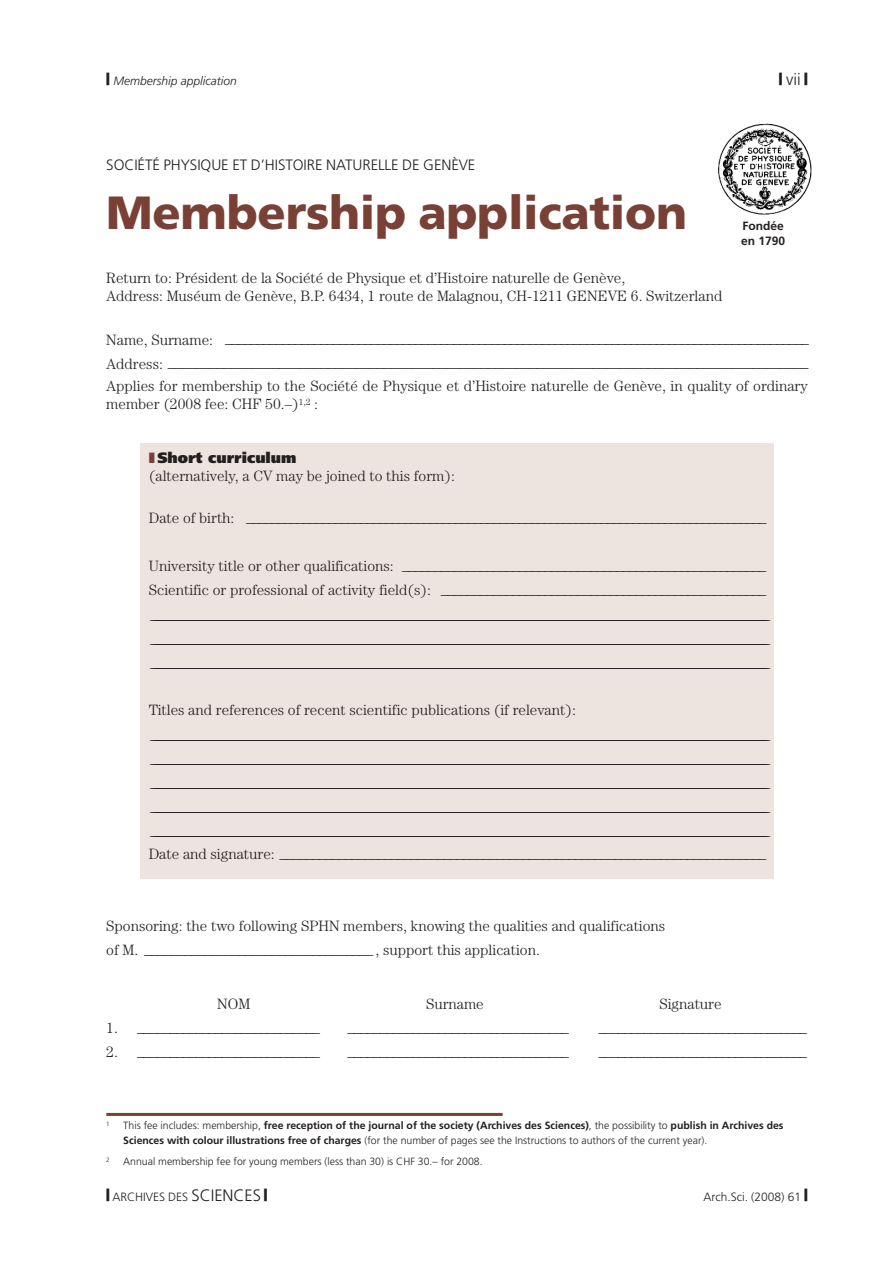
<style>
.page{position:relative;width:893px;height:1263px;background:#fff}
.page>*{position:absolute;margin:0;border:0;box-sizing:border-box;transform-origin:0 0}
.t1{font:900 46.5px "Frutiger";letter-spacing:-.005em;color:#794136}
.t2{font:300 16.5px "Frutiger";color:#231f20}
.t3{font:300 15px/24px "Century";color:#231f20}
.t4{font:300 15px "Frutiger";letter-spacing:-.005em;color:#231f20}
.t5{font:900 15px "Frutiger";color:#231f20}
.t6{font:300 12px "Frutiger";color:#231f20}
.t7{font:italic 300 12px "Frutiger";color:#231f20}
.t8{font:700 12px/15px "Frutiger";color:#231f20}
.t9{font:700 10.5px/15px "Frutiger";color:#231f20}
.t10{font:300 10.5px "Frutiger";color:#231f20}
.t11{font:300 6.3px "Frutiger";color:#231f20}
.s1{font-weight:900;font-style:normal;font-size:16.5px}
.s2{font-weight:900}
.s3{color:#794136}
.s4{font-weight:300}
.s5{font-weight:900;font-size:16.5px}
.s6{font-size:16.5px}
</style>
<div class="page">
<div style="left:140px;top:443px;width:634px;height:435px;background:#eee4df"></div>
<hr style="left:106px;top:1113px;width:397px;height:3px;background:#794136">
<img style="left:718px;top:123px;width:94px;height:92px">
<p class="t7" style="left:106px;top:76px;width:132px"><span class="s1">|</span> Membership application</p>
<p class="t2" style="left:779px;top:73px;width:31px"><span class="s2">|</span> vii<span class="s2">|</span></p>
<p class="t4" style="left:106px;top:159px;width:371px">SOCIÉTÉ PHYSIQUE ET D’HISTOIRE NATURELLE DE GENÈVE</p>
<h1 class="t1" style="left:106px;top:194px;width:582px">Membership application</h1>
<p class="t8" style="left:741px;top:219px;width:46px">Fondée en 1790</p>
<p class="t3" style="left:106px;top:270px;width:617px;line-height:18px">Return to: Président de la Société de Physique et d’Histoire naturelle de Genève,<br>Address: Muséum de Genève, B.P. 6434, 1 route de Malagnou, CH-1211 GENEVE 6. Switzerland</p>
<p class="t3" style="left:106px;top:327px;width:704px;text-align:justify">Name, Surname: ____________________________________________________________________________________________ Address: ____________________________________________________________________________________________ Applies for membership to the Société de Physique et d’Histoire naturelle de Genève, in quality of ordinary</p>
<p class="t3" style="left:106px;top:393px;width:213px">member (2008 fee: CHF 50.–)<sup>1,2</sup> :</p>
<p class="t5" style="left:149px;top:452px;width:149px"><span class="s3">❚</span>Short curriculum</p>
<p class="t3" style="left:149px;top:465px;width:308px">(alternatively, a CV may be joined to this form):</p>
<p class="t3" style="left:149px;top:506px;width:619px">Date of birth: __________________________________________________________________________________</p>
<p class="t3" style="left:149px;top:554px;width:619px">University title or other qualifications: ________________________________________________________<br>Scientific or professional of activity field(s): __________________________________________________</p>
<p class="t3" style="left:150px;top:603px;width:622px;text-align:justify">______________________________________________________________________________________________________________________________________________________________________________________________________________________________________ ______________________________________________________________________________________________________________________________________________________________________________________________________________________________________ ______________________________________________________________________________________________________________________________________________________________________________________________________________________________________</p>
<p class="t3" style="left:149px;top:699px;width:623px">Titles and references of recent scientific publications (if relevant): ______________________________________________________________________________________________________________________________________________________________________________________________________________________________________ ______________________________________________________________________________________________________________________________________________________________________________________________________________________________________ ______________________________________________________________________________________________________________________________________________________________________________________________________________________________________ ______________________________________________________________________________________________________________________________________________________________________________________________________________________________________ ______________________________________________________________________________________________________________________________________________________________________________________________________________________________________</p>
<p class="t3" style="left:149px;top:842px;width:619px">Date and signature: __________________________________________________________________________</p>
<p class="t3" style="left:106px;top:916px;width:561px;line-height:22.5px">Sponsoring: the two following SPHN members, knowing the qualities and qualifications of M. __________________________________ , support this application.</p>
<p class="t3" style="left:217px;top:993px;width:35px">NOM</p>
<p class="t3" style="left:426px;top:993px;width:59px">Surname</p>
<p class="t3" style="left:659px;top:993px;width:64px">Signature</p>
<p class="t3" style="left:106px;top:1016px;width:215px">1. ____________________________</p>
<p class="t3" style="left:347px;top:1016px;width:223px">__________________________________</p>
<p class="t3" style="left:598px;top:1016px;width:210px">________________________________</p>
<p class="t3" style="left:106px;top:1040px;width:215px">2. ____________________________</p>
<p class="t3" style="left:347px;top:1040px;width:223px">__________________________________</p>
<p class="t3" style="left:598px;top:1040px;width:210px">________________________________</p>
<p class="t11" style="left:106px;top:1121px;width:5px">1</p>
<p class="t9" style="left:123px;top:1118px;width:662px"><span class="s4">This fee includes: membership,</span> free reception of the journal of the society (Archives des Sciences)<span class="s4">, the possibility to</span> publish in Archives des<br>Sciences with colour illustrations free of charges <span class="s4">(for the number of pages see the Instructions to authors of the current year).</span></p>
<p class="t11" style="left:106px;top:1157px;width:5px">2</p>
<p class="t10" style="left:123px;top:1157px;width:361px">Annual membership fee for young members (less than 30) is CHF 30.– for 2008.</p>
<p class="t6" style="left:106px;top:1192px;width:163px"><span class="s5">|</span> ARCHIVES DES <span class="s6">SCIENCES</span> <span class="s5">|</span></p>
<p class="t6" style="left:704px;top:1192px;width:106px">Arch.Sci. (2008) 61 <span class="s5">|</span></p>
</div>
